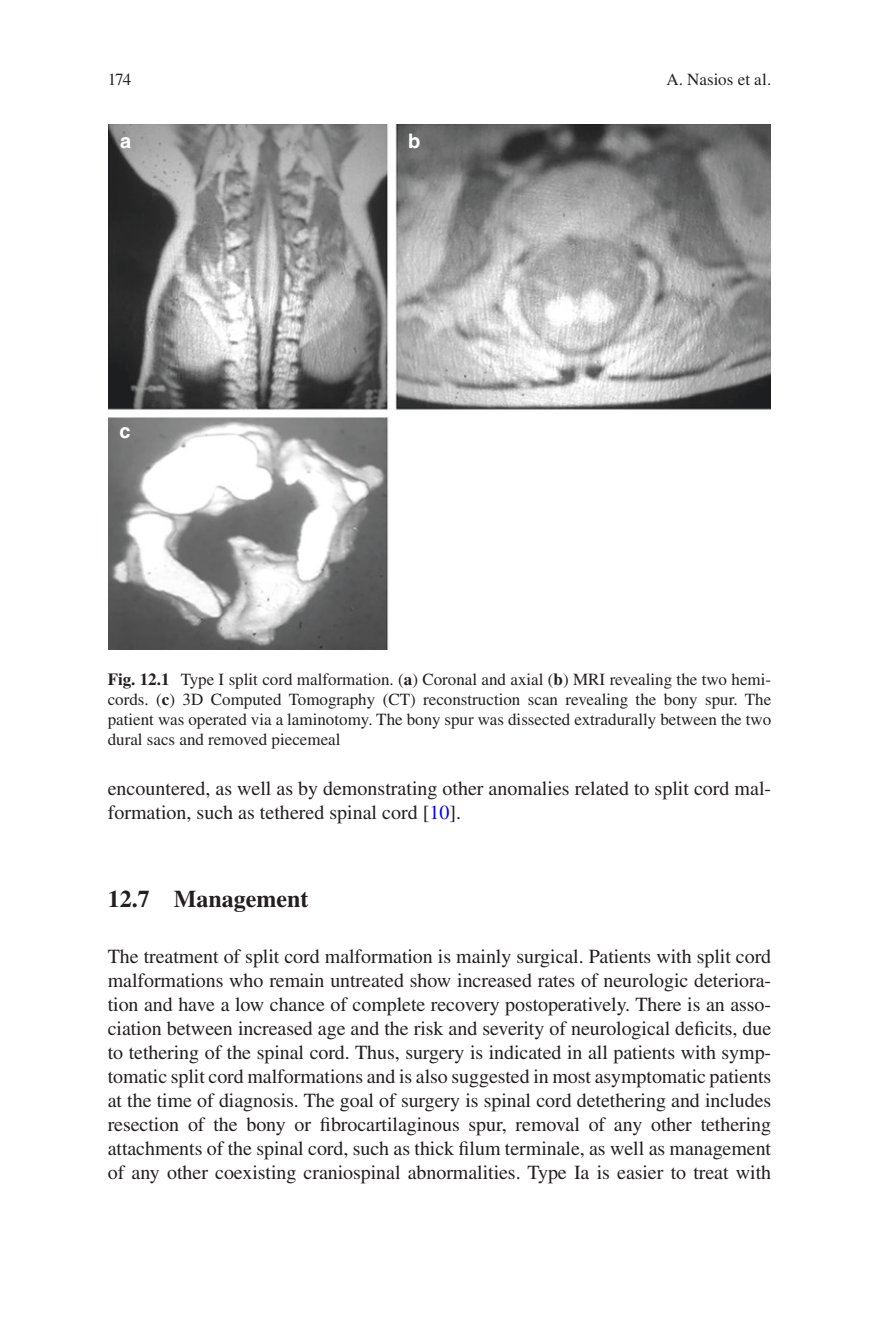
<style>
.page{position:relative;width:879px;height:1333px;background:#fff}
.page>*{position:absolute;margin:0;border:0;box-sizing:border-box;transform-origin:0 0}
.t1{font:700 24px "Times LT Std";color:#231f20}
.t2{font:20px/24px "Times LT Std";color:#231f20}
.t3{font:700 20px "Helvetica";color:#fff}
.t4{font:17px/20px "Times LT Std";color:#231f20;text-align:justify}
.t5{font:17px "Times LT Std Roman 2";letter-spacing:.005em;color:#231f20}
.s1{font-weight:700}
.s2{color:#00f}
</style>
<div class="page">
<img style="left:108px;top:124px;width:663px;height:525px">
<p class="t4" style="left:108px;top:69px;width:25px">174</p>
<p class="t3" style="left:120px;top:129px;width:13px">a</p>
<p class="t3" style="left:408px;top:129px;width:14px">b</p>
<p class="t3" style="left:120px;top:418px;width:13px">c</p>
<p class="t5" style="left:666px;top:70px;width:106px">A. Nasios et al.</p>
<p class="t4" style="left:108px;top:669px;width:665px"><span class="s1">Fig. 12.1</span> Type I split cord malformation. (<span class="s1">a</span>) Coronal and axial (<span class="s1">b</span>) MRI revealing the two hemi&shy;cords. (<span class="s1">c</span>) 3D Computed Tomography (CT) reconstruction scan revealing the bony spur. The patient was operated via a laminotomy. The bony spur was dissected extradurally between the two dural sacs and removed piecemeal</p>
<p class="t2" style="left:108px;top:776px;width:665px">encountered, as well as by demonstrating other anomalies related to split cord mal&shy;formation, such as tethered spinal cord [<span class="s2">10</span>].</p>
<p class="t1" style="left:108px;top:884px;width:202px">12.7 Management</p>
<p class="t2" style="left:108px;top:944px;width:665px;text-align:justify">The treatment of split cord malformation is mainly surgical. Patients with split cord malformations who remain untreated show increased rates of neurologic deteriora&shy;tion and have a low chance of complete recovery postoperatively. There is an asso&shy;ciation between increased age and the risk and severity of neurological deficits, due to tethering of the spinal cord. Thus, surgery is indicated in all patients with symp&shy;tomatic split cord malformations and is also suggested in most asymptomatic patients at the time of diagnosis. The goal of surgery is spinal cord detethering and includes resection of the bony or fibrocartilaginous spur, removal of any other tethering attachments of the spinal cord, such as thick filum terminale, as well as management of any other coexisting craniospinal abnormalities. Type Ia is easier to treat with</p>
</div>
